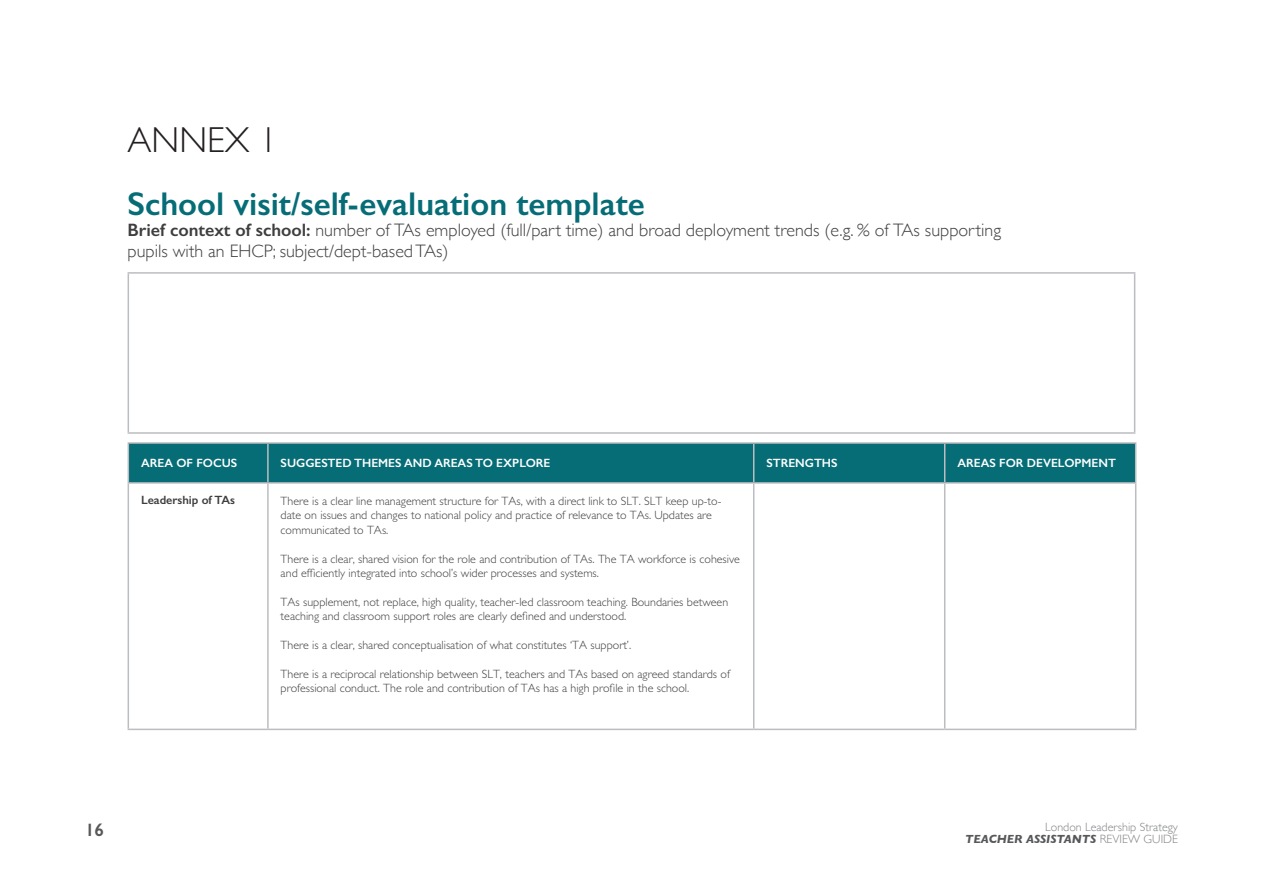
<style>
.page{position:relative;width:1263px;height:893px;background:#fff}
.page>*{position:absolute;margin:0;border:0;box-sizing:border-box;transform-origin:0 0}
.t1{font:300 36px "Gill Sans";color:#231f20}
.t2{font:600 33px "Gill Sans";color:#066d77}
.t3{font:300 18px/21px "Gill Sans";color:#3e3e3f}
.t4{font:600 18px "Gill Sans";color:#57585a}
.t5{font:300 12px/14.4px "M Gill Sans";color:#3e3e3f}
.t6{font:600 12px "Gill Sans";color:#fff}
.t7{font:300 12px/12px "Gill Sans";color:#808285;text-align:right}
.t8{font:600 12px "Gill Sans";color:#3e3e3f}
.s1{font-weight:600}
.s2{font-weight:700;font-style:italic;color:#57585a}
</style>
<div class="page">
<div style="left:129px;top:444px;width:1006px;height:38px;background:#066d77"></div>
<svg style="left:129px;top:484px;width:1006px;height:245px"></svg>
<hr style="left:128px;top:484px;width:1px;height:245px;background:#bcbdc0">
<hr style="left:267px;top:484px;width:2px;height:245px;background:#bcbdc0">
<hr style="left:753px;top:484px;width:1px;height:245px;background:#bcbdc0">
<hr style="left:944px;top:484px;width:1px;height:245px;background:#bcbdc0">
<hr style="left:1135px;top:484px;width:1px;height:245px;background:#bcbdc0">
<hr style="left:128px;top:729px;width:140px;height:1px;background:#bcbdc0">
<hr style="left:268px;top:729px;width:486px;height:1px;background:#bcbdc0">
<hr style="left:754px;top:729px;width:191px;height:1px;background:#bcbdc0">
<hr style="left:945px;top:729px;width:191px;height:1px;background:#bcbdc0">
<hr style="left:128px;top:442px;width:140px;height:2px;background:#bcbdc0">
<hr style="left:128px;top:444px;width:1px;height:38px;background:#bcbdc0">
<hr style="left:268px;top:442px;width:486px;height:2px;background:#bcbdc0">
<hr style="left:267px;top:444px;width:2px;height:38px;background:#bcbdc0">
<hr style="left:754px;top:442px;width:191px;height:2px;background:#bcbdc0">
<hr style="left:753px;top:444px;width:1px;height:38px;background:#bcbdc0">
<hr style="left:945px;top:442px;width:191px;height:2px;background:#bcbdc0">
<hr style="left:944px;top:444px;width:1px;height:38px;background:#bcbdc0">
<hr style="left:1135px;top:444px;width:1px;height:38px;background:#bcbdc0">
<hr style="left:128px;top:482px;width:140px;height:2px;background:#bcbdc0">
<hr style="left:268px;top:482px;width:486px;height:2px;background:#bcbdc0">
<hr style="left:754px;top:482px;width:191px;height:2px;background:#bcbdc0">
<hr style="left:945px;top:482px;width:191px;height:2px;background:#bcbdc0">
<hr style="left:128px;top:272px;width:1007px;height:2px;background:#bcbdc0">
<hr style="left:128px;top:274px;width:1px;height:158px;background:#bcbdc0">
<hr style="left:1134px;top:274px;width:1px;height:158px;background:#bcbdc0">
<hr style="left:128px;top:432px;width:1007px;height:2px;background:#bcbdc0">
<h1 class="t1" style="left:128px;top:112px;width:151px">ANNEX 1</h1>
<h2 class="t2" style="left:128px;top:184px;width:519px">School visit/self-evaluation template</h2>
<h3 class="t3" style="left:128px;top:219px;width:875px"><span class="s1">Brief context of school:</span> number of TAs employed (full/part time) and broad deployment trends (e.g. % of TAs supporting pupils with an EHCP; subject/dept-based TAs)</h3>
<p class="t6" style="left:141px;top:456px;width:98px">AREA OF FOCUS</p>
<p class="t6" style="left:281px;top:456px;width:271px">SUGGESTED THEMES AND AREAS TO EXPLORE</p>
<p class="t6" style="left:766px;top:456px;width:73px">STRENGTHS</p>
<p class="t6" style="left:957px;top:456px;width:160px">AREAS FOR DEVELOPMENT</p>
<p class="t8" style="left:141px;top:493px;width:95px">Leadership of TAs</p>
<p class="t5" style="left:281px;top:494px;width:442px">There is a clear line management structure for TAs, with a direct link to SLT. SLT keep up-to&shy;date on issues and changes to national policy and practice of relevance to TAs. Updates are communicated to TAs.</p>
<p class="t5" style="left:281px;top:551px;width:461px">There is a clear, shared vision for the role and contribution of TAs. The TA workforce is cohesive and efficiently integrated into school’s wider processes and systems.</p>
<p class="t5" style="left:281px;top:595px;width:449px">TAs supplement, not replace, high quality, teacher-led classroom teaching. Boundaries between teaching and classroom support roles are clearly defined and understood.</p>
<p class="t5" style="left:281px;top:638px;width:352px">There is a clear, shared conceptualisation of what constitutes ‘TA support’.</p>
<p class="t5" style="left:281px;top:667px;width:451px">There is a reciprocal relationship between SLT, teachers and TAs based on agreed standards of professional conduct. The role and contribution of TAs has a high profile in the school.</p>
<h3 class="t4" style="left:85px;top:819px;width:21px">16</h3>
<p class="t7" style="left:965px;top:821px;width:214px">London Leadership Strategy<br><span class="s2">TEACHER ASSISTANTS</span> REVIEW GUIDE</p>
</div>
